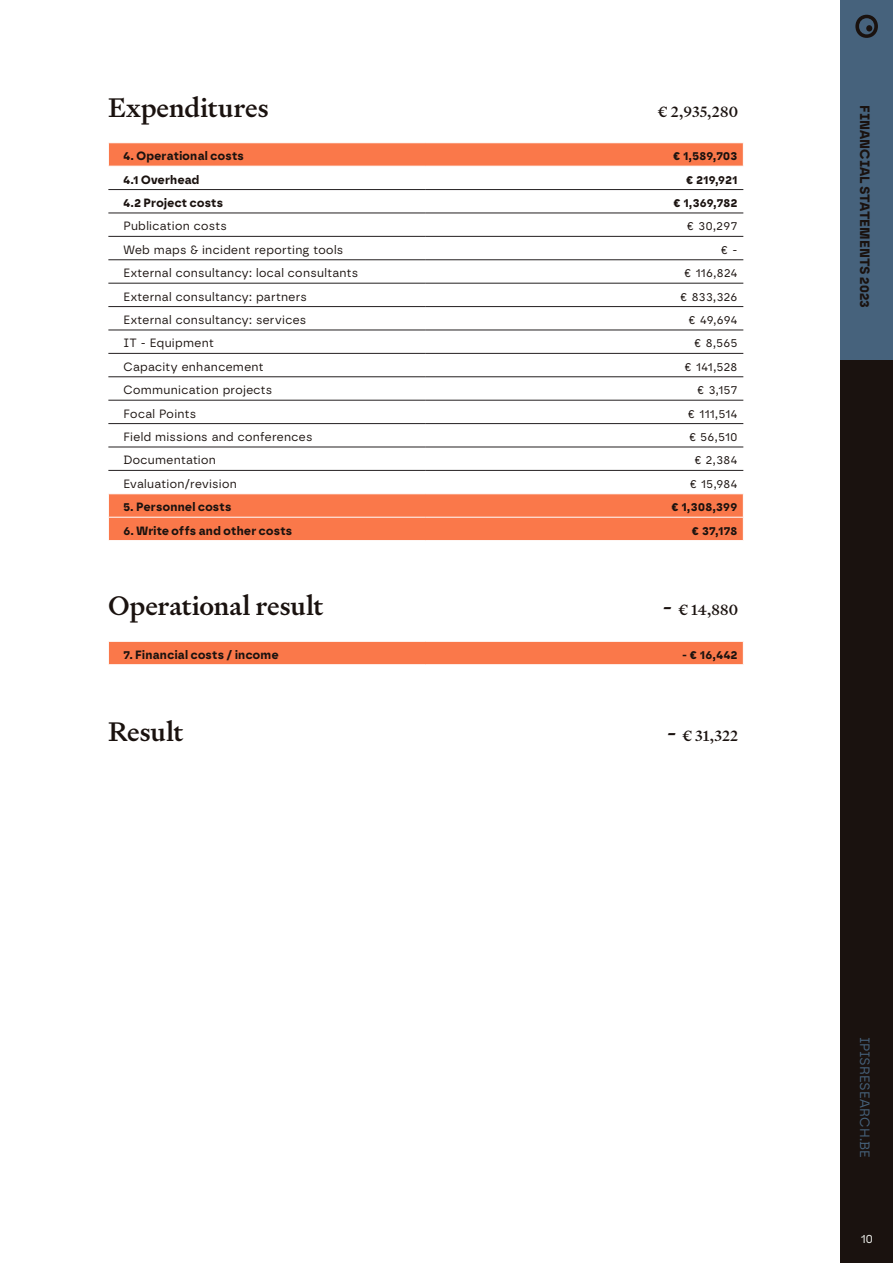
<style>
.page{position:relative;width:893px;height:1263px;background:#fff}
.page>*{position:absolute;margin:0;border:0;box-sizing:border-box;transform-origin:0 0}
.t1{font:500 27px "Signifier";color:#1a120f}
.t2{font:500 15px "Signifier";letter-spacing:.01em;color:#1a120f}
.H1_sidebar{font:700 13.5px "Borna";color:#1a120f}
.H1_sidebar-2{font:13.5px "Borna";letter-spacing:.005em;color:#46627c}
.t3{font:12.3px "Borna";color:#eff0ec}
.P_table{font:12px "Borna";letter-spacing:.03em;color:#1a120f}
.title_table{font:700 12px "Borna";letter-spacing:.025em;color:#1a120f}
.s1{font-size:27px}
</style>
<div class="page">
<div style="left:840px;top:0;width:53px;height:379px;background:#46627c"></div>
<div style="left:840px;top:360px;width:53px;height:903px;background:#1a120f"></div>
<svg style="left:855px;top:15px;width:23px;height:23px"></svg>
<svg style="left:108px;top:143px;width:635px;height:397px"></svg>
<hr style="left:108px;top:189px;width:318px;height:1px;background:#231f20">
<hr style="left:426px;top:189px;width:317px;height:1px;background:#231f20">
<hr style="left:108px;top:213px;width:318px;height:1px;background:#231f20">
<hr style="left:426px;top:213px;width:317px;height:1px;background:#231f20">
<hr style="left:108px;top:236px;width:318px;height:1px;background:#231f20">
<hr style="left:426px;top:236px;width:317px;height:1px;background:#231f20">
<hr style="left:108px;top:259px;width:318px;height:1px;background:#231f20">
<hr style="left:426px;top:259px;width:317px;height:1px;background:#231f20">
<hr style="left:108px;top:283px;width:318px;height:1px;background:#231f20">
<hr style="left:426px;top:283px;width:317px;height:1px;background:#231f20">
<hr style="left:108px;top:306px;width:318px;height:1px;background:#231f20">
<hr style="left:426px;top:306px;width:317px;height:1px;background:#231f20">
<hr style="left:108px;top:330px;width:318px;height:1px;background:#231f20">
<hr style="left:426px;top:330px;width:317px;height:1px;background:#231f20">
<hr style="left:108px;top:353px;width:318px;height:1px;background:#231f20">
<hr style="left:426px;top:353px;width:317px;height:1px;background:#231f20">
<hr style="left:108px;top:376px;width:318px;height:1px;background:#231f20">
<hr style="left:426px;top:376px;width:317px;height:1px;background:#231f20">
<hr style="left:108px;top:400px;width:318px;height:1px;background:#231f20">
<hr style="left:426px;top:400px;width:317px;height:1px;background:#231f20">
<hr style="left:108px;top:423px;width:318px;height:1px;background:#231f20">
<hr style="left:426px;top:423px;width:317px;height:1px;background:#231f20">
<hr style="left:108px;top:447px;width:318px;height:1px;background:#231f20">
<hr style="left:426px;top:447px;width:317px;height:1px;background:#231f20">
<hr style="left:108px;top:470px;width:318px;height:1px;background:#231f20">
<hr style="left:426px;top:470px;width:317px;height:1px;background:#231f20">
<svg style="left:108px;top:143px;width:1px;height:23px"></svg>
<hr style="left:108px;top:166px;width:318px;height:1px;background:#fff">
<hr style="left:426px;top:166px;width:318px;height:1px;background:#fff">
<hr style="left:108px;top:493px;width:318px;height:1px;background:#fff">
<hr style="left:426px;top:493px;width:318px;height:1px;background:#fff">
<hr style="left:108px;top:517px;width:318px;height:1px;background:#fff">
<svg style="left:108px;top:494px;width:1px;height:46px"></svg>
<hr style="left:426px;top:517px;width:318px;height:1px;background:#fff">
<div style="left:108px;top:641px;width:636px;height:23px;background:#fa784a"></div>
<h3 class="t1" style="left:108px;top:91px;width:162px">Expenditures</h3>
<h3 class="t2" style="left:658px;top:102px;width:82px">€ 2,935,280</h3>
<p class="title_table" style="left:123px;top:149px;width:122px">4. Operational costs</p>
<p class="title_table" style="left:673px;top:149px;width:66px">€ 1,589,703</p>
<p class="title_table" style="left:123px;top:172px;width:78px">4.1 Overhead</p>
<p class="title_table" style="left:686px;top:172px;width:53px">€ 219,921</p>
<p class="title_table" style="left:123px;top:195px;width:101px">4.2 Project costs</p>
<p class="title_table" style="left:673px;top:195px;width:65px">€ 1,369,782</p>
<p class="P_table" style="left:123px;top:219px;width:105px">Publication costs</p>
<p class="P_table" style="left:687px;top:219px;width:52px">€ 30,297</p>
<p class="P_table" style="left:123px;top:242px;width:222px">Web maps &amp; incident reporting tools</p>
<p class="P_table" style="left:721px;top:242px;width:18px">€ -</p>
<p class="P_table" style="left:123px;top:266px;width:236px">External consultancy: local consultants</p>
<p class="P_table" style="left:684px;top:266px;width:55px">€ 116,824</p>
<p class="P_table" style="left:123px;top:289px;width:185px">External consultancy: partners</p>
<p class="P_table" style="left:680px;top:289px;width:59px">€ 833,326</p>
<p class="P_table" style="left:123px;top:313px;width:184px">External consultancy: services</p>
<p class="P_table" style="left:689px;top:313px;width:50px">€ 49,694</p>
<p class="P_table" style="left:123px;top:336px;width:92px">IT - Equipment</p>
<p class="P_table" style="left:694px;top:336px;width:45px">€ 8,565</p>
<p class="P_table" style="left:123px;top:359px;width:142px">Capacity enhancement</p>
<p class="P_table" style="left:685px;top:359px;width:54px">€ 141,528</p>
<p class="P_table" style="left:123px;top:383px;width:150px">Communication projects</p>
<p class="P_table" style="left:697px;top:383px;width:42px">€ 3,157</p>
<p class="P_table" style="left:123px;top:406px;width:74px">Focal Points</p>
<p class="P_table" style="left:688px;top:406px;width:51px">€ 111,514</p>
<p class="P_table" style="left:123px;top:430px;width:191px">Field missions and conferences</p>
<p class="P_table" style="left:689px;top:430px;width:50px">€ 56,510</p>
<p class="P_table" style="left:123px;top:453px;width:94px">Documentation</p>
<p class="P_table" style="left:694px;top:453px;width:44px">€ 2,384</p>
<p class="P_table" style="left:123px;top:476px;width:115px">Evaluation/revision</p>
<p class="P_table" style="left:690px;top:476px;width:49px">€ 15,984</p>
<p class="title_table" style="left:123px;top:500px;width:109px">5. Personnel costs</p>
<p class="title_table" style="left:671px;top:500px;width:68px">€ 1,308,399</p>
<p class="title_table" style="left:123px;top:523px;width:170px">6. Write offs and other costs</p>
<p class="title_table" style="left:692px;top:523px;width:47px">€ 37,178</p>
<h3 class="t1" style="left:108px;top:589px;width:217px">Operational result</h3>
<h3 class="t2" style="left:662px;top:601px;width:77px"><span class="s1">-</span> € 14,880</h3>
<p class="title_table" style="left:123px;top:647px;width:157px">7. Financial costs / income</p>
<p class="title_table" style="left:682px;top:647px;width:57px">- € 16,442</p>
<h3 class="t1" style="left:108px;top:715px;width:77px">Result</h3>
<h3 class="t2" style="left:666px;top:726px;width:73px"><span class="s1">-</span> € 31,322</h3>
<p class="H1_sidebar" style="left:873px;top:105px;width:204px;rotate:90deg">FINANCIAL STATEMENTS 2023</p>
<p class="H1_sidebar-2" style="left:873px;top:1036px;width:123px;rotate:90deg">IPISRESEARCH.BE</p>
<p class="t3" style="left:861px;top:1231px;width:14px">10</p>
</div>
